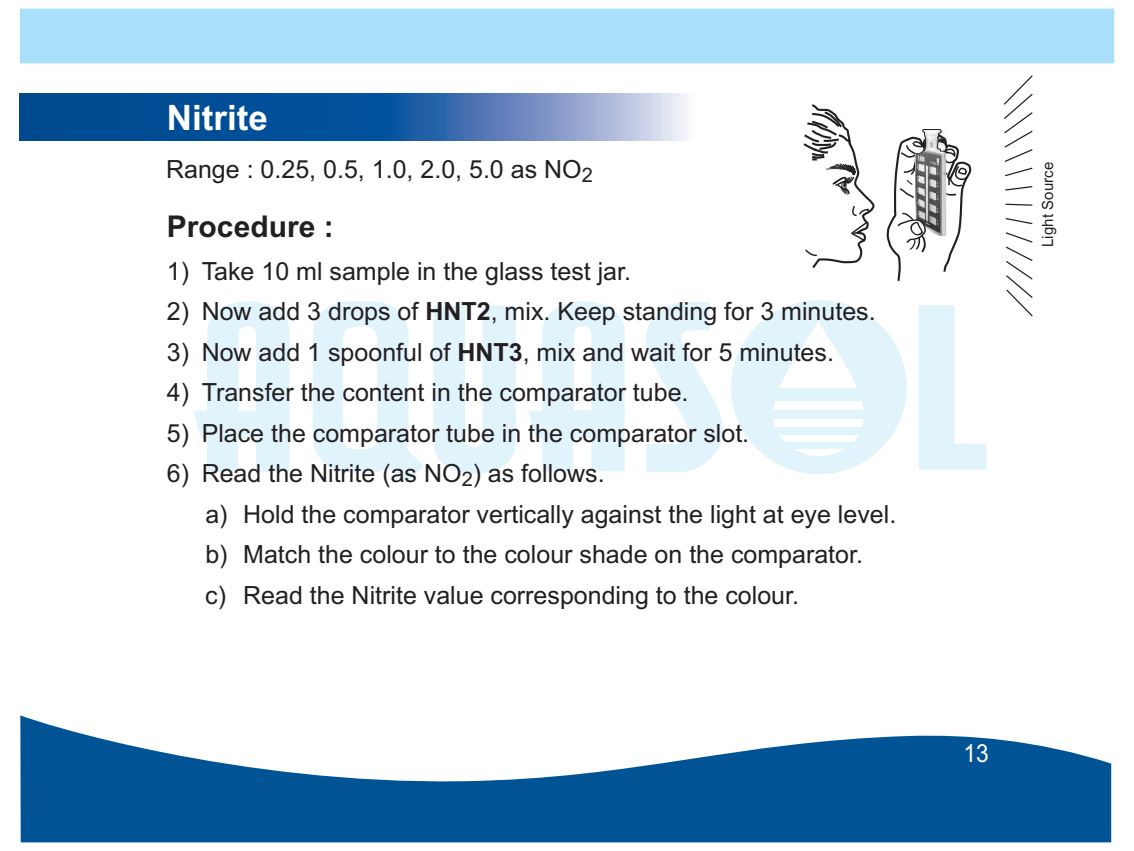
<style>
.page{position:relative;width:1134px;height:851px;background:#fff}
.page>*{position:absolute;margin:0;border:0;box-sizing:border-box;transform-origin:0 0}
.t1{font:700 35px "Arial";color:#fff}
.t2{font:700 30px "Arial";color:#231f20}
.t3{font:25px/40.5px "Arial";color:#231f20}
.t4{font:25px "Arial";color:#fff;scale:.91 1}
.t5{font:15.5px "Arial";letter-spacing:.015em;color:#231f20}
.s1{font-weight:700}
</style>
<div class="page">
<svg style="left:20px;top:93px;width:667px;height:48px;background:#376eab"></svg>
<svg style="left:193px;top:300px;width:793px;height:183px;fill:#e1f4fc"></svg>
<svg style="left:773px;top:321px;width:91px;height:135px"></svg>
<div style="left:20px;top:9px;width:1094px;height:54px;background:#aae0f9"></div>
<svg style="left:20px;top:715px;width:1091px;height:127px;fill:#005495"></svg>
<svg style="left:1005px;top:232px;width:28px;height:85px"></svg>
<svg style="left:1005px;top:218px;width:28px;height:7px"></svg>
<svg style="left:1005px;top:203px;width:28px;height:3px"></svg>
<svg style="left:1005px;top:186px;width:28px;height:5px"></svg>
<svg style="left:1003px;top:75px;width:30px;height:102px"></svg>
<svg style="left:803px;top:104px;width:71px;height:164px"></svg>
<svg style="left:887px;top:129px;width:84px;height:152px"></svg>
<h1 class="t1" style="left:167px;top:104px;width:103px">Nitrite</h1>
<p class="t3" style="left:166px;top:151px;width:428px">Range : 0.25, 0.5, 1.0, 2.0, 5.0 as NO<sub>2</sub></p>
<p class="t2" style="left:167px;top:215px;width:168px">Procedure :</p>
<p class="t3" style="left:167px;top:253px;width:466px">1) Take 10 ml sample in the glass test jar.</p>
<p class="t3" style="left:167px;top:293px;width:710px">2) Now add 3 drops of <span class="s1">HNT2</span>, mix. Keep standing for 3 minutes.</p>
<p class="t3" style="left:167px;top:334px;width:668px">3) Now add 1 spoonful of <span class="s1">HNT3</span>, mix and wait for 5 minutes.</p>
<p class="t3" style="left:167px;top:374px;width:523px">4) Transfer the content in the comparator tube.</p>
<p class="t3" style="left:167px;top:415px;width:584px">5) Place the comparator tube in the comparator slot.</p>
<p class="t3" style="left:205px;top:455px;width:692px;text-indent:-38px">6) Read the Nitrite (as NO<sub>2</sub>) as follows.<br>a) Hold the comparator vertically against the light at eye level. b) Match the colour to the colour shade on the comparator.<br>c) Read the Nitrite value corresponding to the colour.</p>
<p class="t5" style="left:1042px;top:247px;width:87px;rotate:-90deg">Light Source</p>
<p class="t4" style="left:963px;top:744px;width:29px">13</p>
</div>
